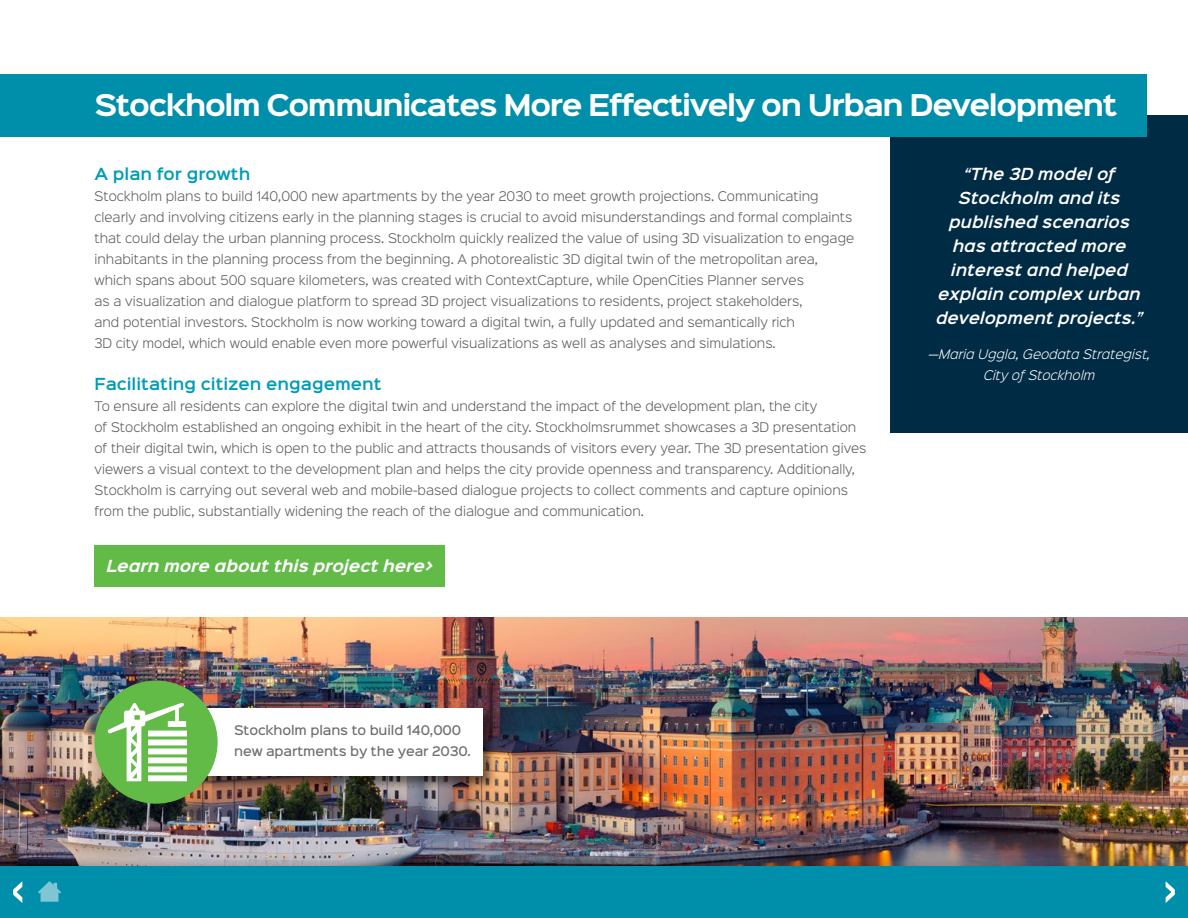
<style>
.page{position:relative;width:1188px;height:918px;background:#fff}
.page>*{position:absolute;margin:0;border:0;box-sizing:border-box;transform-origin:0 0}
.t1{font:700 27px "Sinkin Sans 700";letter-spacing:-.05em;color:#fff}
.t2{font:italic 600 15px/24px "Sinkin Sans 600";color:#fff;text-align:center}
.t3{font:600 15px "Sinkin Sans 600";color:#009db7}
.t4{font:italic 700 15px "Sinkin Sans 700";color:#fff}
.t5{font:300 12px/21px "Sinkin Sans 300";color:#58595b}
.t6{font:500 12px/21px "Sinkin Sans 500";letter-spacing:-.01em;color:#6d6e71}
.t7{font:italic 300 12px/21px "Sinkin Sans 300";color:#fff;text-align:center}
</style>
<div class="page">
<div style="left:890px;top:116px;width:298px;height:317px;background:#002b44"></div>
<img style="left:0;top:618px;width:1188px;height:234px">
<div style="left:0;top:74px;width:1147px;height:62px;background:#008fab"></div>
<div style="left:0;top:852px;width:1188px;height:66px;background:#000;opacity:.25"></div>
<div style="left:0;top:866px;width:1188px;height:52px;background:#008fab"></div>
<svg style="left:1166px;top:881px;width:9px;height:22px"></svg>
<svg style="left:13px;top:881px;width:9px;height:22px"></svg>
<svg style="left:38px;top:881px;width:23px;height:21px"></svg>
<div style="left:154px;top:707px;width:344px;height:84px;background:#000;opacity:.5"></div>
<div style="left:156px;top:709px;width:327px;height:67px;background:#fff"></div>
<div style="left:94px;top:681px;width:124px;height:123px;background:#62bb46;border-radius:50%"></div>
<svg style="left:108px;top:703px;width:79px;height:78px"></svg>
<div style="left:94px;top:546px;width:351px;height:41px;background:#62bb46"></div>
<h1 class="t1" style="left:94px;top:91px;width:1024px">Stockholm Communicates More Effectively on Urban Development</h1>
<p class="t3" style="left:94px;top:161px;width:157px">A plan for growth</p>
<p class="t5" style="left:94px;top:185px;width:761px">Stockholm plans to build 140,000 new apartments by the year 2030 to meet growth projections. Communicating clearly and involving citizens early in the planning stages is crucial to avoid misunderstandings and formal complaints that could delay the urban planning process. Stockholm quickly realized the value of using 3D visualization to engage inhabitants in the planning process from the beginning. A photorealistic 3D digital twin of the metropolitan area, which spans about 500 square kilometers, was created with ContextCapture, while OpenCities Planner serves<br>as a visualization and dialogue platform to spread 3D project visualizations to residents, project stakeholders,<br>and potential investors. Stockholm is now working toward a digital twin, a fully updated and semantically rich<br>3D city model, which would enable even more powerful visualizations as well as analyses and simulations.</p>
<p class="t3" style="left:94px;top:370px;width:289px">Facilitating citizen engagement</p>
<p class="t5" style="left:94px;top:394px;width:773px">To ensure all residents can explore the digital twin and understand the impact of the development plan, the city<br>of Stockholm established an ongoing exhibit in the heart of the city. Stockholmsrummet showcases a 3D presentation of their digital twin, which is open to the public and attracts thousands of visitors every year. The 3D presentation gives viewers a visual context to the development plan and helps the city provide openness and transparency. Additionally, Stockholm is carrying out several web and mobile-based dialogue projects to collect comments and capture opinions from the public, substantially widening the reach of the dialogue and communication.</p>
<p class="t4" style="left:106px;top:558px;width:328px">Learn more about this project here&gt;</p>
<p class="t6" style="left:234px;top:719px;width:239px">Stockholm plans to build 140,000 new apartments by the year 2030.</p>
<p class="t2" style="left:936px;top:161px;width:208px">“The 3D model of<br>Stockholm and its published scenarios has attracted more interest and helped explain complex urban development projects.”</p>
<p class="t7" style="left:929px;top:343px;width:223px">—Maria Uggla, Geodata Strategist,<br>City of Stockholm</p>
</div>
